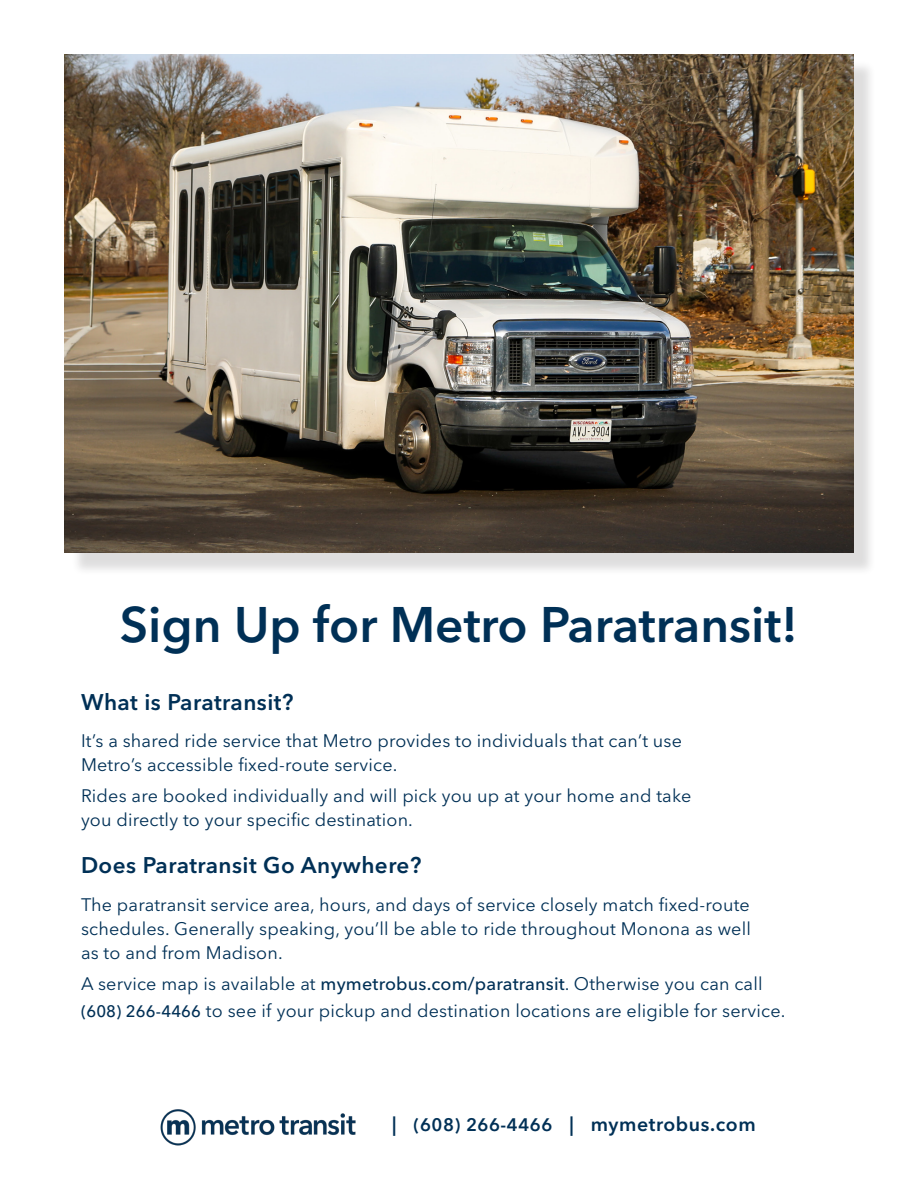
<style>
.page{position:relative;width:918px;height:1188px;background:#fff}
.page>*{position:absolute;margin:0;border:0;box-sizing:border-box;transform-origin:0 0}
.t1{font:600 49.5px "Avenir Next LT Pro";color:#003056}
.main{font:600 22.5px "Avenir Next LT Pro";letter-spacing:.02em;color:#003056}
.t2{font:600 19.5px "Avenir Next LT Pro";letter-spacing:.03em;color:#003056}
.body_copy_page_2{font:18px/24px "Avenir Next LT Pro";letter-spacing:.01em;color:#003056}
.s1{font-weight:500}
.s2{font-weight:500;font-size:16.5px}
.s3{font-size:18px}
</style>
<div class="page">
<img style="left:160px;top:1109px;width:196px;height:37px">
<div style="left:71px;top:60px;width:805px;height:516px;background:#231f20;opacity:.15"></div>
<img style="left:65px;top:54px;width:788px;height:499px">
<p class="t1" style="left:120px;top:595px;width:680px">Sign Up for Metro Paratransit!</p>
<p class="main" style="left:81px;top:688px;width:214px">What is Paratransit?</p>
<p class="body_copy_page_2" style="left:81px;top:729px;width:603px">It’s a shared ride service that Metro provides to individuals that can’t use<br>Metro’s accessible fixed-route service.</p>
<p class="body_copy_page_2" style="left:81px;top:784px;width:612px">Rides are booked individually and will pick you up at your home and take you directly to your specific destination.</p>
<p class="main" style="left:81px;top:852px;width:342px">Does Paratransit Go Anywhere?</p>
<p class="body_copy_page_2" style="left:81px;top:893px;width:672px;text-align:justify">The paratransit service area, hours, and days of service closely match fixed-route schedules. Generally speaking, you’ll be able to ride throughout Monona as well as to and from Madison.</p>
<p class="body_copy_page_2" style="left:81px;top:970px;width:706px;line-height:27px">A service map is available at <span class="s1">mymetrobus.com/paratransit</span>. Otherwise you can call <span class="s2">(608) 266-4466</span> to see if your pickup and destination locations are eligible for service.</p>
<p class="t2" style="left:392px;top:1112px;width:365px">| <span class="s3">(608) 266-4466</span> | mymetrobus.com</p>
</div>
